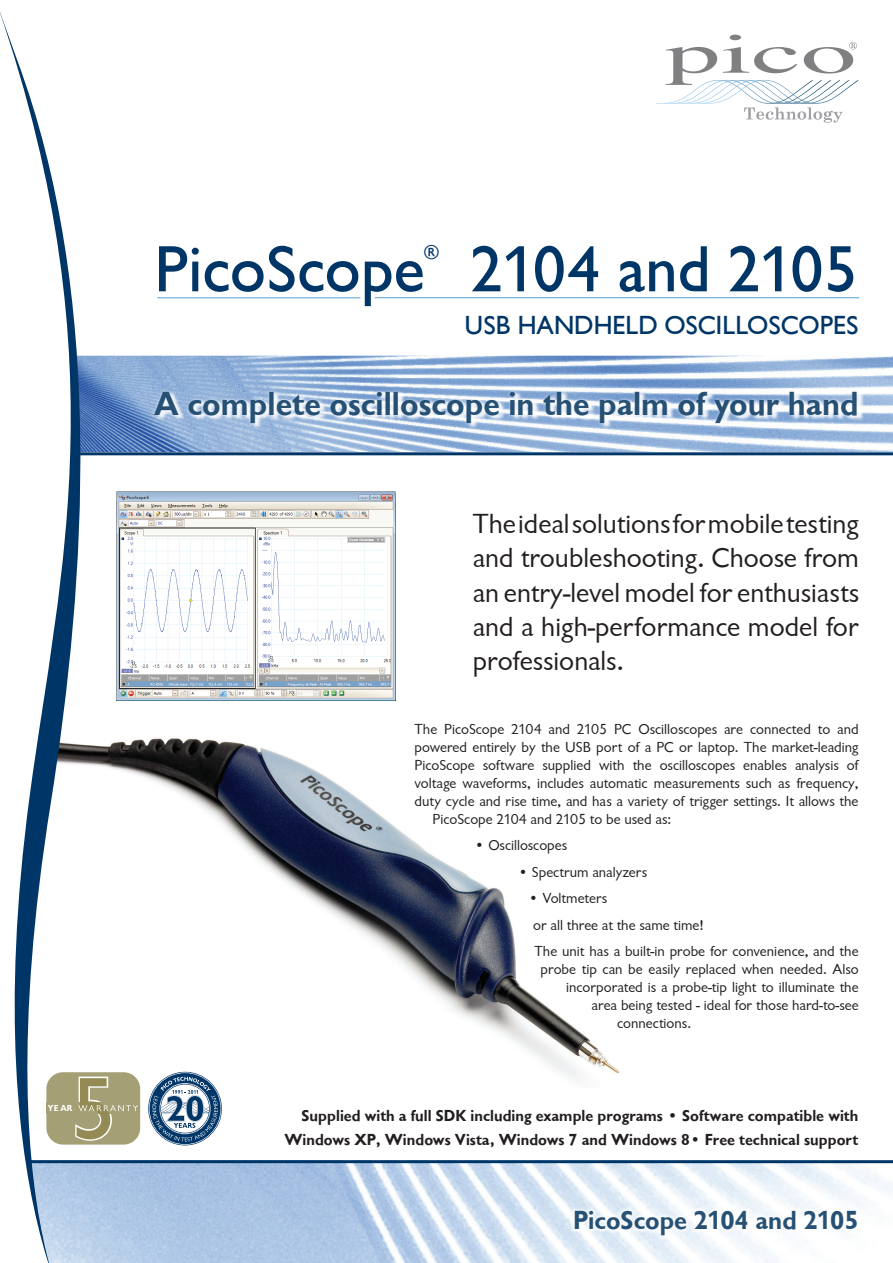
<style>
.page{position:relative;width:893px;height:1263px;background:#fff}
.page>*{position:absolute;margin:0;border:0;box-sizing:border-box;transform-origin:0 0}
.t1{font:500 67.5px "Chantilly";letter-spacing:-.025em;color:#003667}
.t2{font:700 34.5px "Chantilly";color:#265074}
.t3{font:28.5px/34.2px "Chantilly";color:#231f20;text-align:justify}
.t4{font:500 27px "Chantilly";color:#003667}
.t5{font:700 27px "Chantilly";color:#265074}
.t6{font:500 21px "Chantilly";color:#003667}
.t7{font:700 16.5px/24px "Chantilly";color:#231f20;text-align:right}
.t8{font:15px/26.5px "Chantilly";color:#231f20}
.t9{font:700 9px "Chantilly";color:#fff}
.s1{font-weight:400}
</style>
<div class="page">
<img style="left:123px;top:356px;width:770px;height:907px">
<div style="left:0;top:452px;width:893px;height:708px;background:#fff"></div>
<img style="left:123px;top:644px;width:497px;height:444px">
<div style="left:46px;top:1102px;width:93px;height:12px;background:#a49f74"></div>
<svg style="left:123px;top:1075px;width:15px;height:67px"></svg>
<hr style="left:27px;top:1160px;width:866px;height:3px;background:#003667">
<div style="left:571px;top:1207px;width:289px;height:32px;background:#fff"></div>
<hr style="left:157px;top:297px;width:203px;height:1px;background:#56a0d5">
<hr style="left:375px;top:297px;width:484px;height:1px;background:#56a0d5">
<hr style="left:77px;top:452px;width:816px;height:3px;background:#003667">
<div style="left:155px;top:391px;width:709px;height:38px;background:#fff;opacity:.9"></div>
<div style="left:151px;top:389px;width:709px;height:37px;background:#fff;opacity:.75"></div>
<svg style="left:148px;top:1072px;width:74px;height:73px"></svg>
<svg style="left:0;top:12px;width:123px;height:1251px"></svg>
<svg style="left:656px;top:35px;width:203px;height:88px"></svg>
<img style="left:116px;top:491px;width:279px;height:210px">
<p class="t9" style="left:48px;top:1103px;width:26px">YE AR</p>
<h3 class="t6" style="left:424px;top:241px;width:18px">®</h3>
<h1 class="t1" style="left:154px;top:232px;width:704px">PICOSCOPE 2104 AND 2105</h1>
<h3 class="t4" style="left:465px;top:310px;width:393px">USB HANDHELD OSCILLOSCOPES</h3>
<h2 class="t2" style="left:154px;top:384px;width:706px">A complete oscilloscope in the palm of your hand</h2>
<h3 class="t3" style="left:473px;top:507px;width:388px">The ideal solutions for mobile testing and troubleshooting. Choose from an entry-level model for enthusiasts and a high-performance model for professionals.</h3>
<p class="t8" style="left:415px;top:716px;width:446px">The PicoScope 2104 and 2105 PC Oscilloscopes are connected to and</p>
<p class="t8" style="left:415px;top:734px;width:446px">powered entirely by the USB port of a PC or laptop. The market-leading</p>
<p class="t8" style="left:415px;top:752px;width:446px">PicoScope software supplied with the oscilloscopes enables analysis of</p>
<p class="t8" style="left:415px;top:770px;width:445px">voltage waveforms, includes automatic measurements such as frequency,</p>
<p class="t8" style="left:415px;top:788px;width:445px">duty cycle and rise time, and has a variety of trigger settings. It allows the</p>
<p class="t8" style="left:433px;top:806px;width:240px">PicoScope 2104 and 2105 to be used as:</p>
<p class="t8" style="left:475px;top:832px;width:94px">• Oscilloscopes</p>
<p class="t8" style="left:518px;top:859px;width:130px">• Spectrum analyzers</p>
<p class="t8" style="left:533px;top:885px;width:327px;text-indent:-4px">• Voltmeters<br>or all three at the same time!<br>The unit has a built-in probe for convenience, and the</p>
<p class="t8" style="left:541px;top:956px;width:320px">probe tip can be easily replaced when needed. Also</p>
<p class="t8" style="left:566px;top:974px;width:294px">incorporated is a probe-tip light to illuminate the</p>
<p class="t8" style="left:592px;top:992px;width:268px">area being tested - ideal for those hard-to-see</p>
<p class="t8" style="left:617px;top:1010px;width:76px">connections.</p>
<p class="t7" style="left:284px;top:1104px;width:575px">Supplied with a full SDK including example programs <span class="s1">•</span> Software compatible with<br>Windows XP, Windows Vista, Windows 7 and Windows 8<span class="s1">•</span> Free technical support</p>
<h3 class="t5" style="left:573px;top:1205px;width:287px">PicoScope 2104 and 2105</h3>
</div>
